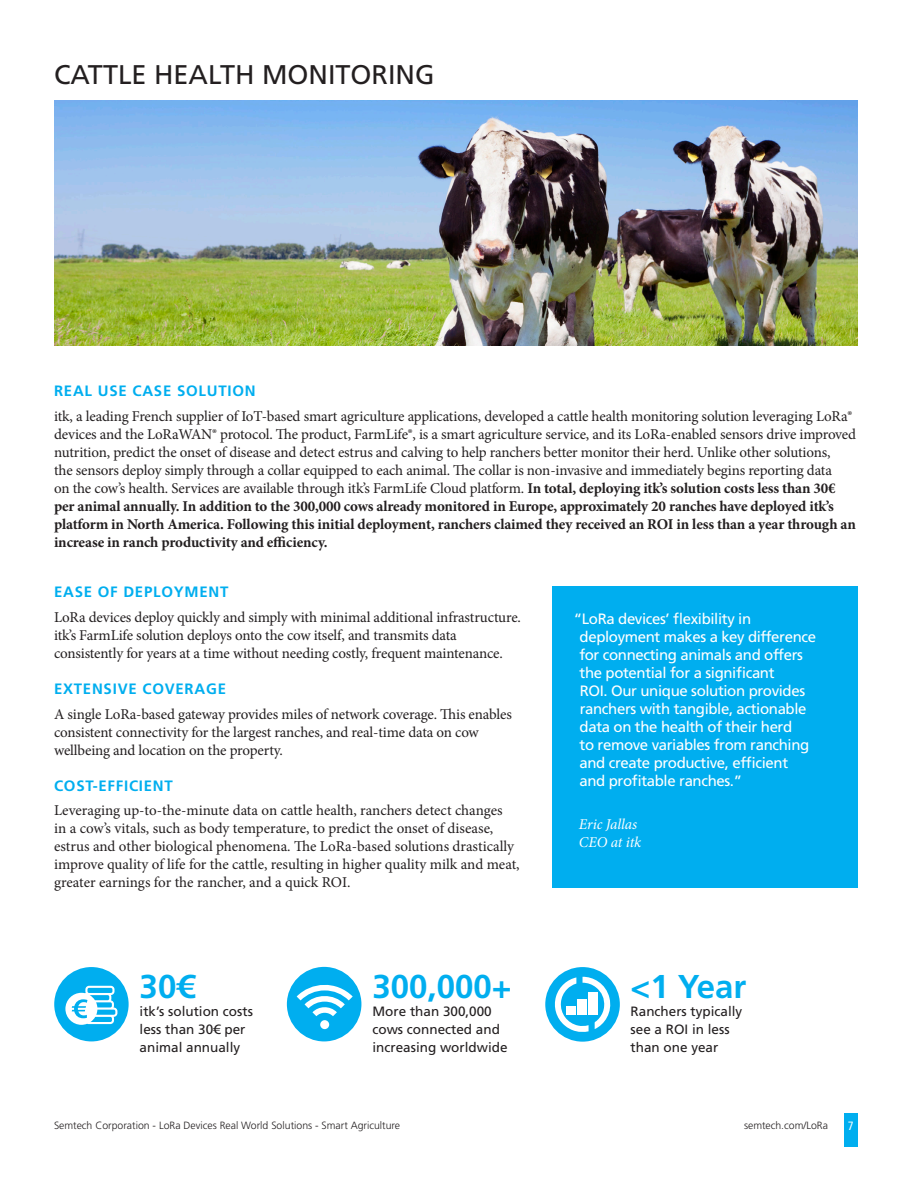
<style>
.page{position:relative;width:918px;height:1188px;background:#fff}
.page>*{position:absolute;margin:0;border:0;box-sizing:border-box;transform-origin:0 0}
.t1{font:700 33px "Frutiger LT";color:#00aeef}
.t2{font:27px "Frutiger LT";color:#231f20}
.t3{font:15px/18px "Minion Pro";letter-spacing:-.01em;color:#231f20}
.Bullets__only{font:15px/18px "Frutiger LT";letter-spacing:-.025em;color:#fff}
.Frutiger_orange_head{font:700 15px "Frutiger LT";letter-spacing:.05em;color:#00aeef}
.t4{font:italic 15px/18px "Minion Pro";letter-spacing:-.005em;color:#fff}
.t5{font:13.5px/18px "Frutiger LT";color:#231f20}
.t6{font:condensed 12px "Frutiger LT";color:#fff}
.t7{font:300 10.5px "Frutiger LT";color:#231f20}
.s1{font-weight:700}
</style>
<div class="page">
<img style="left:54px;top:100px;width:803px;height:246px">
<div style="left:844px;top:1113px;width:13px;height:34px;background:#00aeef"></div>
<div style="left:552px;top:586px;width:305px;height:301px;background:#00aeef"></div>
<svg style="left:287px;top:967px;width:74px;height:74px"></svg>
<svg style="left:54px;top:967px;width:75px;height:74px"></svg>
<div style="left:545px;top:967px;width:75px;height:75px;background:#00aeef;border-radius:50%"></div>
<svg style="left:553px;top:977px;width:60px;height:56px"></svg>
<div style="left:566px;top:1006px;width:10px;height:9px;background:#fff"></div>
<div style="left:577px;top:999px;width:9px;height:16px;background:#fff"></div>
<div style="left:588px;top:992px;width:9px;height:23px;background:#fff"></div>
<p class="t2" style="left:54px;top:59px;width:382px">CATTLE HEALTH MONITORING</p>
<p class="Frutiger_orange_head" style="left:54px;top:382px;width:203px">REAL USE CASE SOLUTION</p>
<p class="t3" style="left:54px;top:407px;width:804px">itk, a leading French supplier of IoT-based smart agriculture applications, developed a cattle health monitoring solution leveraging LoRa® devices and the LoRaWAN® protocol. The product, FarmLife®, is a smart agriculture service, and its LoRa-enabled sensors drive improved nutrition, predict the onset of disease and detect estrus and calving to help ranchers better monitor their herd. Unlike other solutions,<br>the sensors deploy simply through a collar equipped to each animal. The collar is non-invasive and immediately begins reporting data<br>on the cow’s health. Services are available through itk’s FarmLife Cloud platform. <span class="s1">In total, deploying itk’s solution costs less than 30€ per animal annually. In addition to the 300,000 cows already monitored in Europe, approximately 20 ranches have deployed itk’s platform in North America. Following this initial deployment, ranchers claimed they received an ROI in less than a year through an increase in ranch productivity and efficiency.</span></p>
<p class="Frutiger_orange_head" style="left:54px;top:583px;width:176px">EASE OF DEPLOYMENT</p>
<p class="t3" style="left:54px;top:608px;width:468px">LoRa devices deploy quickly and simply with minimal additional infrastructure. itk’s FarmLife solution deploys onto the cow itself, and transmits data consistently for years at a time without needing costly, frequent maintenance.</p>
<p class="Frutiger_orange_head" style="left:54px;top:680px;width:173px">EXTENSIVE COVERAGE</p>
<p class="t3" style="left:54px;top:705px;width:459px">A single LoRa-based gateway provides miles of network coverage. This enables consistent connectivity for the largest ranches, and real-time data on cow wellbeing and location on the property.</p>
<p class="Frutiger_orange_head" style="left:54px;top:777px;width:120px">COST-EFFICIENT</p>
<p class="t3" style="left:54px;top:802px;width:467px">Leveraging up-to-the-minute data on cattle health, ranchers detect changes<br>in a cow’s vitals, such as body temperature, to predict the onset of disease, estrus and other biological phenomena. The LoRa-based solutions drastically improve quality of life for the cattle, resulting in higher quality milk and meat, greater earnings for the rancher, and a quick ROI.</p>
<p class="Bullets__only" style="left:579px;top:610px;width:238px;text-indent:-6px">“LoRa devices’ flexibility in deployment makes a key difference for connecting animals and offers the potential for a significant<br>ROI. Our unique solution provides ranchers with tangible, actionable data on the health of their herd<br>to remove variables from ranching and create productive, efficient and profitable ranches.”</p>
<p class="t4" style="left:579px;top:815px;width:64px">Eric Jallas<br>CEO at itk</p>
<p class="t1" style="left:140px;top:967px;width:57px">30€</p>
<p class="t5" style="left:140px;top:1003px;width:115px">itk’s solution costs less than 30€ per animal annually</p>
<p class="t1" style="left:373px;top:967px;width:141px">300,000+</p>
<p class="t5" style="left:373px;top:1003px;width:137px">More than 300,000 cows connected and increasing worldwide</p>
<p class="t1" style="left:631px;top:967px;width:117px">&lt;1 Year</p>
<p class="t5" style="left:631px;top:1003px;width:113px">Ranchers typically see a ROI in less than one year</p>
<p class="t7" style="left:54px;top:1119px;width:348px">Semtech Corporation - LoRa Devices Real World Solutions - Smart Agriculture</p>
<p class="t7" style="left:744px;top:1119px;width:85px">semtech.com/LoRa</p>
<p class="t6" style="left:848px;top:1119px;width:7px">7</p>
</div>
